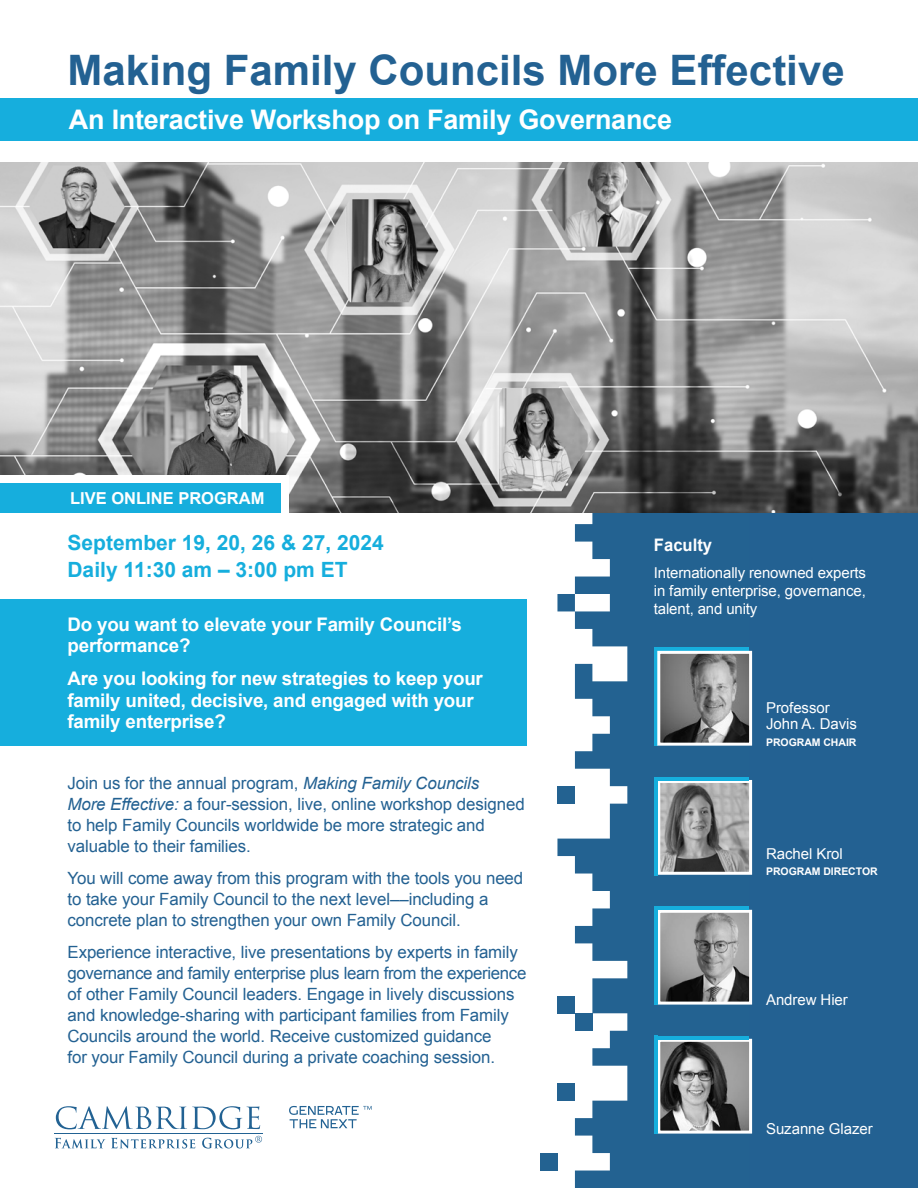
<style>
.page{position:relative;width:918px;height:1188px;background:#fff}
.page>*{position:absolute;margin:0;border:0;box-sizing:border-box;transform-origin:0 0}
.t1{font:700 42px "Arial";color:#236192}
.t2{font:700 27px "Arial";letter-spacing:-.01em;color:#fff}
.t3{font:700 21px/27px "Arial";color:#16aedd}
.t4{font:700 18.75px/21.8px "Arial";letter-spacing:-.01em;color:#fff}
.t5{font:700 17.25px "Arial";color:#fff;scale:.96 1}
.t6{font:16.8px/21px "Arial";letter-spacing:-.005em;color:#236192}
.t7{font:700 16.5px "Arial";color:#fff}
.t8{font:15px/18px "Arial";letter-spacing:-.005em;color:#fff}
.t9{font:700 10.5px "Arial";letter-spacing:-.005em;color:#fff}
.s1{font-style:italic}
</style>
<div class="page">
<div style="left:750px;top:208px;width:168px;height:980px;background:#236192"></div>
<div style="left:540px;top:1153px;width:17px;height:18px;background:#236291"></div>
<svg style="left:557px;top:513px;width:193px;height:675px;fill:#236291"></svg>
<img style="left:0;top:162px;width:918px;height:351px">
<div style="left:0;top:475px;width:289px;height:38px;background:#fff"></div>
<div style="left:0;top:484px;width:281px;height:29px;background:#16aedd"></div>
<div style="left:0;top:599px;width:526px;height:147px;background:#16aedd"></div>
<div style="left:0;top:99px;width:918px;height:42px;background:#16aedd"></div>
<svg style="left:55px;top:1138px;width:50px;height:10px"></svg>
<svg style="left:111px;top:1138px;width:84px;height:10px"></svg>
<svg style="left:202px;top:1136px;width:60px;height:12px"></svg>
<hr style="left:54px;top:1134px;width:208px;height:1px;background:#226293">
<svg style="left:56px;top:1106px;width:204px;height:23px"></svg>
<svg style="left:289px;top:1106px;width:83px;height:22px"></svg>
<hr style="left:654px;top:648px;width:3px;height:98px;background:#16aedd">
<hr style="left:654px;top:648px;width:95px;height:3px;background:#16aedd">
<img style="left:661px;top:655px;width:87px;height:87px">
<div style="left:657px;top:651px;width:95px;height:95px;border:3px solid #fff"></div>
<img style="left:661px;top:914px;width:87px;height:87px">
<div style="left:657px;top:910px;width:95px;height:95px;border:3px solid #fff"></div>
<hr style="left:654px;top:907px;width:3px;height:98px;background:#16aedd">
<hr style="left:654px;top:907px;width:95px;height:3px;background:#16aedd">
<img style="left:661px;top:1043px;width:87px;height:87px">
<div style="left:657px;top:1039px;width:95px;height:95px;border:3px solid #fff"></div>
<hr style="left:654px;top:1036px;width:3px;height:98px;background:#16aedd">
<hr style="left:654px;top:1036px;width:95px;height:3px;background:#16aedd">
<img style="left:661px;top:784px;width:87px;height:87px">
<div style="left:657px;top:780px;width:95px;height:95px;border:3px solid #fff"></div>
<hr style="left:654px;top:777px;width:3px;height:98px;background:#16aedd">
<hr style="left:654px;top:777px;width:95px;height:3px;background:#16aedd">
<h1 class="t1" style="left:68px;top:42px;width:779px">Making Family Councils More Effective</h1>
<h2 class="t2" style="left:69px;top:101px;width:605px">An Interactive Workshop on Family Governance</h2>
<p class="t7" style="left:70px;top:488px;width:196px">LIVE ONLINE PROGRAM</p>
<p class="t3" style="left:68px;top:530px;width:318px">September 19, 20, 26 &amp; 27, 2024<br>Daily 11:30 am – 3:00 pm ET</p>
<p class="t4" style="left:68px;top:614px;width:396px">Do you want to elevate your Family Council’s performance?</p>
<p class="t4" style="left:68px;top:668px;width:417px">Are you looking for new strategies to keep your family united, decisive, and engaged with your family enterprise?</p>
<p class="t6" style="left:68px;top:773px;width:459px">Join us for the annual program, <span class="s1">Making Family Councils<br>More Effective:</span> a four-session, live, online workshop designed to help Family Councils worldwide be more strategic and valuable to their families.</p>
<p class="t6" style="left:68px;top:868px;width:457px">You will come away from this program with the tools you need to take your Family Council to the next level––including a concrete plan to strengthen your own Family Council.</p>
<p class="t6" style="left:68px;top:942px;width:460px">Experience interactive, live presentations by experts in family governance and family enterprise plus learn from the experience of other Family Council leaders. Engage in lively discussions and knowledge-sharing with participant families from Family Councils around the world. Receive customized guidance<br>for your Family Council during a private coaching session.</p>
<p class="t5" style="left:654px;top:534px;width:62px">Faculty</p>
<p class="t8" style="left:654px;top:564px;width:214px;text-align:justify">Internationally renowned experts in family enterprise, governance, talent, and unity</p>
<p class="t8" style="left:766px;top:699px;width:92px;line-height:16.5px">Professor<br>John A. Davis</p>
<p class="t9" style="left:766px;top:735px;width:92px">PROGRAM CHAIR</p>
<p class="t8" style="left:766px;top:845px;width:78px">Rachel Krol</p>
<p class="t9" style="left:766px;top:865px;width:113px">PROGRAM DIRECTOR</p>
<p class="t8" style="left:766px;top:990px;width:83px">Andrew Hier</p>
<p class="t8" style="left:766px;top:1120px;width:108px">Suzanne Glazer</p>
</div>
